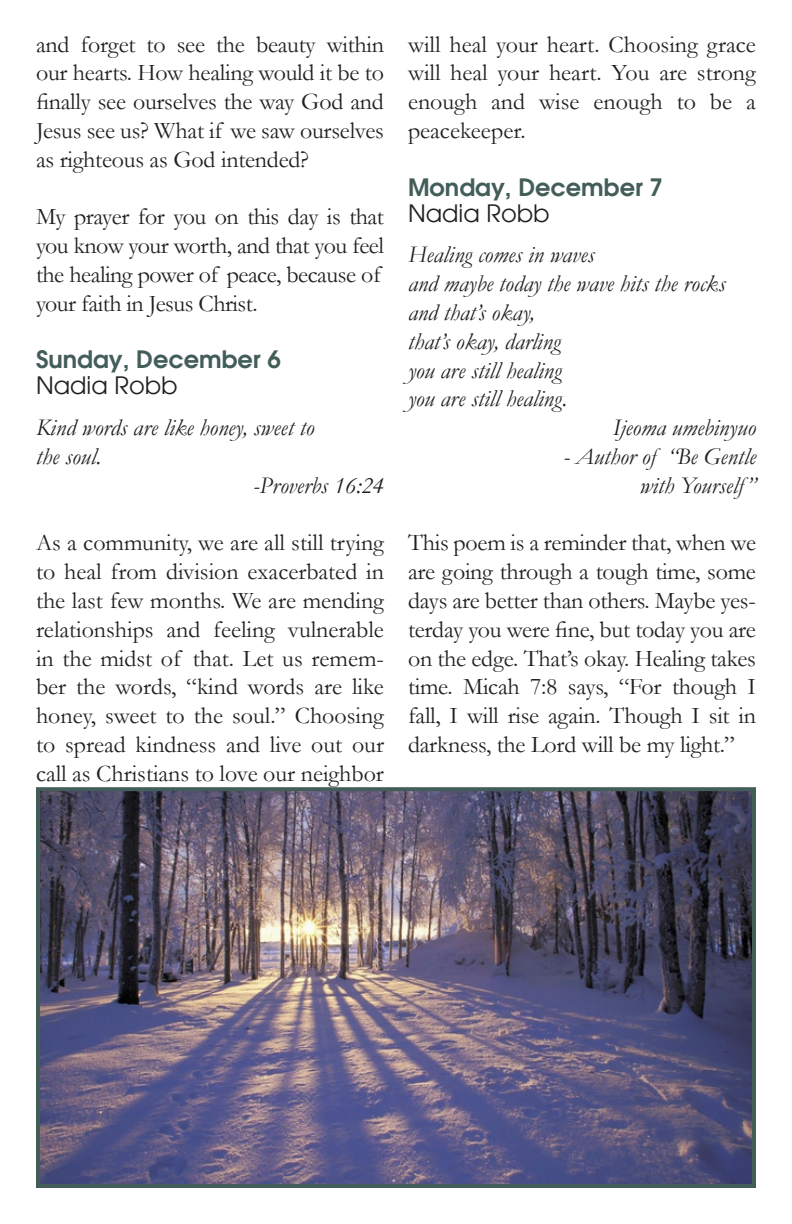
<style>
.page{position:relative;width:792px;height:1224px;background:#fff}
.page>*{position:absolute;margin:0;border:0;box-sizing:border-box;transform-origin:0 0}
.t1{font:24px/28.8px "Garamond";letter-spacing:-.01em;color:#231f20;text-align:justify}
.t2{font:italic 24px "Garamond";color:#231f20}
.t3{font:600 24px "Avant Garde";color:#435d59}
.t4{font:24px "Avant Garde";color:#231f20}
</style>
<div class="page">
<img style="left:41px;top:792px;width:710px;height:391px">
<div style="left:36px;top:787px;width:720px;height:401px;border:4px solid #435d59"></div>
<p class="t1" style="left:36px;top:29px;width:350px">and forget to see the beauty within our hearts. How healing would it be to finally see ourselves the way God and Jesus see us? What if we saw ourselves as righteous as God intended?</p>
<p class="t1" style="left:36px;top:202px;width:350px;text-align:left">My prayer for you on this day is that you know your worth, and that you feel the healing power of peace, because of your faith in Jesus Christ.</p>
<p class="t3" style="left:36px;top:344px;width:246px">Sunday, December 6</p>
<p class="t4" style="left:36px;top:371px;width:143px">Nadia Robb</p>
<p class="t2" style="left:36px;top:413px;width:280px">Kind words are like honey, sweet to</p>
<p class="t2" style="left:36px;top:442px;width:67px">the soul.</p>
<p class="t2" style="left:253px;top:471px;width:132px">-Proverbs 16:24</p>
<p class="t1" style="left:36px;top:528px;width:350px">As a community, we are all still trying to heal from division exacerbated in the last few months. We are mending relationships and feeling vulnerable in the midst of that. Let us remem&shy;ber the words, “kind words are like honey, sweet to the soul.” Choosing to spread kindness and live out our call as Christians to love our neighbor</p>
<p class="t1" style="left:408px;top:29px;width:350px">will heal your heart. Choosing grace will heal your heart. You are strong enough and wise enough to be a peacekeeper.</p>
<p class="t3" style="left:408px;top:171px;width:256px">Monday, December 7</p>
<p class="t4" style="left:408px;top:199px;width:143px">Nadia Robb</p>
<p class="t2" style="left:408px;top:241px;width:188px">Healing comes in waves</p>
<p class="t2" style="left:408px;top:269px;width:319px">and maybe today the wave hits the rocks</p>
<p class="t2" style="left:408px;top:298px;width:128px">and that’s okay,</p>
<p class="t2" style="left:408px;top:327px;width:154px">that’s okay, darling</p>
<p class="t2" style="left:408px;top:356px;width:155px">you are still healing</p>
<p class="t2" style="left:408px;top:385px;width:161px">you are still healing.</p>
<p class="t2" style="left:613px;top:413px;width:145px">Ijeoma umebinyuo</p>
<p class="t2" style="left:563px;top:442px;width:194px">- Author of “Be Gentle</p>
<p class="t2" style="left:640px;top:471px;width:118px">with Yourself”</p>
<p class="t1" style="left:408px;top:528px;width:350px">This poem is a reminder that, when we are going through a tough time, some days are better than others. Maybe yes&shy;terday you were fine, but today you are on the edge. That’s okay. Healing takes time. Micah 7:8 says, “For though I fall, I will rise again. Though I sit in darkness, the Lord will be my light.”</p>
</div>
